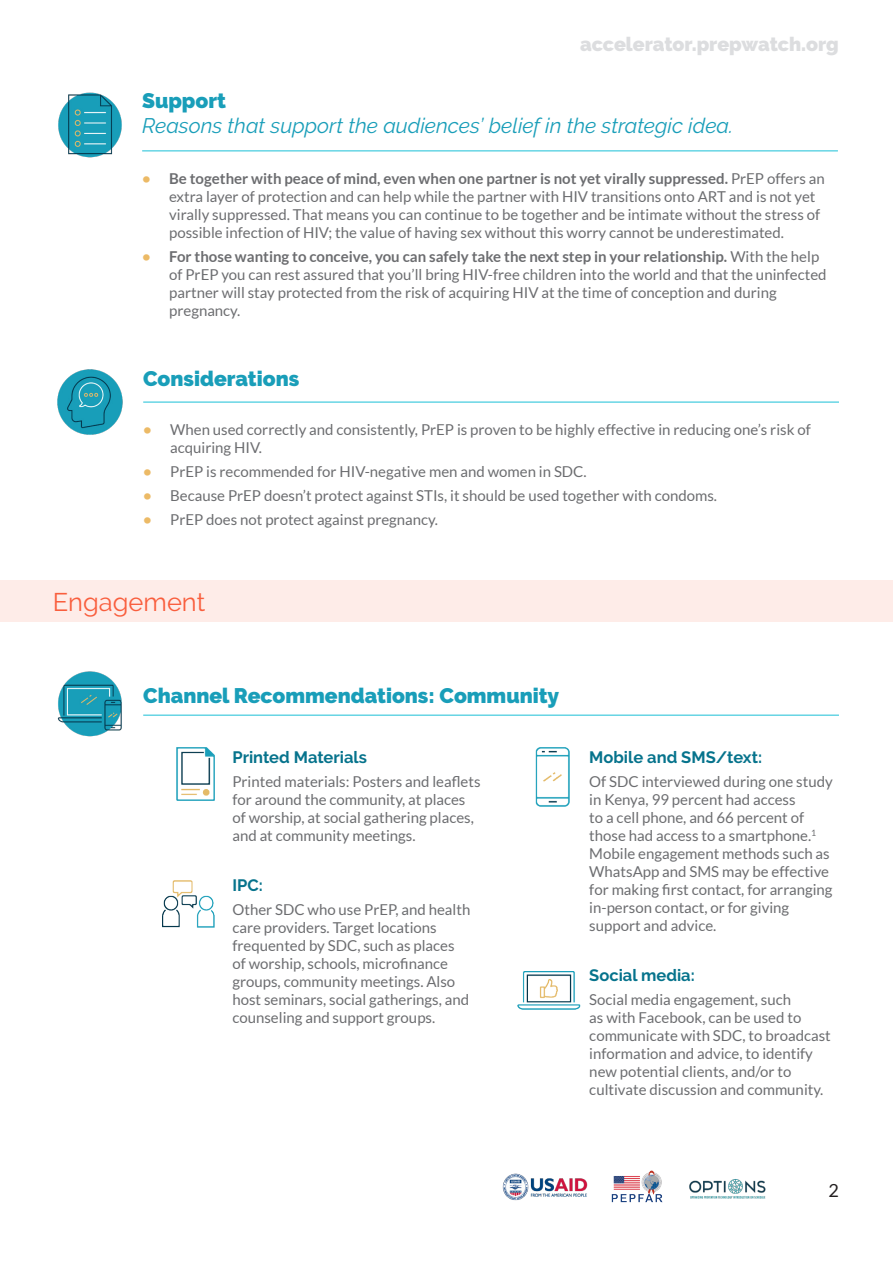
<style>
.page{position:relative;width:893px;height:1263px;background:#fff}
.page>*{position:absolute;margin:0;border:0;box-sizing:border-box;transform-origin:0 0}
.t1{font:25.5px "Raleway";color:#f95e3d}
.t2{font:italic 21px/25.2px "Raleway";color:#199eb9}
.t3{font:900 21px "Raleway";color:#199eb9}
.t4{font:900 19.5px "Raleway";color:#dcdddf}
.t5{font:18px "Lato";color:#231f20}
.t6{font:700 16.5px "Raleway";color:#06738c}
.Body{font:15px/18px "Lato";color:#6c6d70}
.Body-2{font:700 15px "Lato";color:#6c6d70}
.Body-3{font:700 15px "Lato";color:#ecba66}
.s1{font-weight:900;font-style:normal}
.s2{font-weight:400}
</style>
<div class="page">
<img style="left:694px;top:1179px;width:72px;height:20px">
<img style="left:611px;top:1170px;width:83px;height:33px">
<img style="left:502px;top:1173px;width:86px;height:28px">
<hr style="left:143px;top:714px;width:696px;height:2px;background:#67d5e4">
<img style="left:536px;top:747px;width:34px;height:60px">
<img style="left:176px;top:747px;width:38px;height:53px">
<img style="left:162px;top:881px;width:52px;height:46px">
<hr style="left:143px;top:401px;width:696px;height:2px;background:#67d5e4">
<img style="left:518px;top:972px;width:63px;height:38px">
<hr style="left:142px;top:150px;width:696px;height:2px;background:#67d5e4">
<img style="left:57px;top:671px;width:65px;height:66px">
<img style="left:57px;top:369px;width:66px;height:66px">
<div style="left:0;top:580px;width:893px;height:42px;background:#feece8"></div>
<img style="left:58px;top:92px;width:64px;height:66px">
<h2 class="t4" style="left:580px;top:33px;width:260px">accelerator.prepwatch.org</h2>
<h2 class="t2" style="left:142px;top:88px;width:592px"><span class="s1">Support<br></span>Reasons that support the audiences’ belief in the strategic idea.</h2>
<p class="Body-2" style="left:169px;top:169px;width:657px">Be together with peace of mind, even when one partner is not yet virally suppressed. <span class="s2">PrEP offers an</span></p>
<p class="Body-3" style="left:142px;top:169px;width:10px">•</p>
<p class="Body-3" style="left:142px;top:247px;width:10px">•</p>
<p class="Body" style="left:169px;top:187px;width:652px">extra layer of protection and can help while the partner with HIV transitions onto ART and is not yet virally suppressed. That means you can continue to be together and be intimate without the stress of possible infection of HIV; the value of having sex without this worry cannot be underestimated.</p>
<p class="Body-2" style="left:169px;top:247px;width:652px">For those wanting to conceive, you can safely take the next step in your relationship. <span class="s2">With the help</span></p>
<p class="Body" style="left:169px;top:265px;width:659px">of PrEP you can rest assured that you l l’ bring HIV-free children into the world and that the uninfected partner will stay protected from the risk of acquiring HIV at the time of conception and during pregnancy.</p>
<h2 class="t3" style="left:143px;top:367px;width:158px">Considerations</h2>
<p class="Body" style="left:170px;top:420px;width:642px">When used correctly and consistently, PrEP is proven to be highly effective in reducing one s’ risk of</p>
<p class="Body-3" style="left:143px;top:421px;width:10px">•</p>
<p class="Body-3" style="left:143px;top:463px;width:10px">•</p>
<p class="Body-3" style="left:143px;top:487px;width:10px">•</p>
<p class="Body-3" style="left:143px;top:511px;width:10px">•</p>
<p class="Body" style="left:170px;top:438px;width:93px">acquiring HIV.</p>
<p class="Body" style="left:170px;top:462px;width:418px">PrEP is recommended for HIV-negative men and women in SDC.</p>
<p class="Body" style="left:170px;top:486px;width:548px">Because PrEP doesn t’ protect against STIs it, should be used together with condoms.</p>
<p class="Body" style="left:170px;top:510px;width:269px">PrEP does not protect against pregnancy.</p>
<h1 class="t1" style="left:53px;top:587px;width:154px">Engagement</h1>
<h2 class="t3" style="left:143px;top:684px;width:418px">Channel Recommendations: Community</h2>
<h3 class="t6" style="left:232px;top:748px;width:136px">Printed Materials</h3>
<p class="Body" style="left:232px;top:772px;width:250px">Printed materials: Posters and leaflets for around the community, at places of worship, at social gathering places, and at community meetings.</p>
<h3 class="t6" style="left:232px;top:876px;width:32px">IPC:</h3>
<p class="Body" style="left:232px;top:900px;width:239px">Other SDC who use PrEP, and health care providers. Target locations frequented by SDC, such as places of worship, schools, microfinance groups, community meetings. Also host seminars, social gatherings, and counseling and support groups.</p>
<h3 class="t6" style="left:589px;top:748px;width:174px">Mobile and SMS/text:</h3>
<p class="Body" style="left:589px;top:772px;width:245px">Of SDC interviewed during one study in Kenya, 99 percent had access<br>to a cell phone, and 66 percent of those had access to a smartphone.<sup>1<br></sup>Mobile engagement methods such as<br>WhatsApp and SMS may be effective for making first contact, for arranging in-person contact, or for giving support and advice.</p>
<h3 class="t6" style="left:589px;top:966px;width:107px">Social media:</h3>
<p class="Body" style="left:589px;top:990px;width:243px">Social media engagement, such<br>as with Facebook, can be used to communicate with SDC to, broadcast information and advice to, identify new potential clients, and/or to cultivate discussion and community.</p>
<p class="t5" style="left:828px;top:1180px;width:12px">2</p>
</div>
